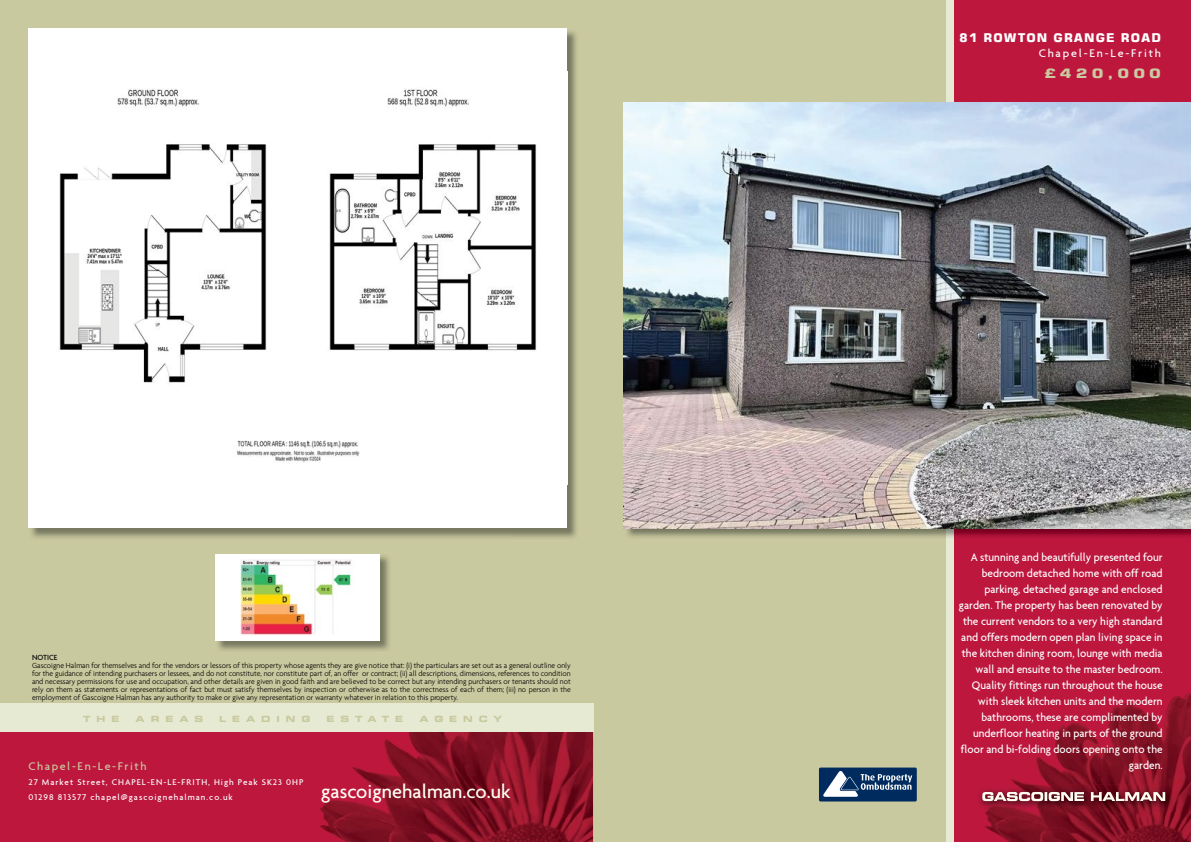
<style>
.page{position:relative;width:1191px;height:842px;background:#fff}
.page>*{position:absolute;margin:0;border:0;box-sizing:border-box;transform-origin:0 0}
.t1{font:500 20.3px "Agenda";color:#fffef2}
.t2{font:700 13px "Square 721 BT";letter-spacing:.24em;color:#cac99f;scale:1.3 1}
.t3{font:500 12px/16px "Agenda";color:#fff;text-align:right;scale:.94 1}
.t4{font:500 12px "Agenda";letter-spacing:.13em;color:#cac99f}
.t5{font:700 12px "Square 721 BT";letter-spacing:.085em;color:#fff}
.t6{font:500 12px "Agenda";letter-spacing:.15em;color:#fff}
.t7{font:500 9px/15px "Agenda";letter-spacing:.11em;color:#fff}
.t8{font:700 expanded 8.5px "Square 721 BT";letter-spacing:.705em;color:#c9c99f}
.t9{font:300 8px/8px "Agenda";color:#000;text-align:justify}
.t10{font:500 8px "Agenda";color:#000}
</style>
<div class="page">
<div style="left:0;top:0;width:974px;height:842px;background:#c9c99f"></div>
<div style="left:950px;top:0;width:241px;height:842px;background:#bd173e"></div>
<div style="left:946px;top:0;width:7px;height:842px;background:#e6ead3"></div>
<img style="left:985px;top:692px;width:206px;height:150px">
<img style="left:979px;top:790px;width:6px;height:17px">
<img style="left:985px;top:785px;width:191px;height:27px">
<svg style="left:982px;top:792px;width:102px;height:9px"></svg>
<svg style="left:1090px;top:792px;width:75px;height:9px"></svg>
<div style="left:819px;top:767px;width:97px;height:34px;background:#002b5f;border-radius:2px"></div>
<svg style="left:823px;top:771px;width:89px;height:26px"></svg>
<div style="left:0;top:723px;width:585px;height:119px;background:#bd173e"></div>
<img style="left:320px;top:732px;width:273px;height:110px">
<div style="left:0;top:704px;width:593px;height:28px;background:#e6ead3"></div>
<img style="left:624px;top:528px;width:567px;height:11px">
<img style="left:624px;top:102px;width:567px;height:426px">
<img style="left:31px;top:31px;width:546px;height:507px">
<div style="left:28px;top:28px;width:539px;height:500px;background:#fff"></div>
<img style="left:59px;top:88px;width:478px;height:374px">
<img style="left:216px;top:556px;width:174px;height:95px">
<div style="left:216px;top:554px;width:164px;height:86px;background:#fff"></div>
<img style="left:241px;top:560px;width:111px;height:75px">
<p class="t10" style="left:32px;top:652px;width:27px">NOTICE</p>
<p class="t9" style="left:32px;top:661px;width:540px">Gascoigne Halman for themselves and for the vendors or lessors of this property whose agents they are give notice that: (i) the particulars are set out as a general outline only for the guidance of intending purchasers or lessees, and do not constitute, nor constitute part of, an offer or contract; (ii) all descriptions, dimensions, references to condition and necessary permissions for use and occupation, and other details are given in good faith and are believed to be correct but any intending purchasers or tenants should not rely on them as statements or representations of fact but must satisfy themselves by inspection or otherwise as to the correctness of each of them; (iii) no person in the employment of Gascoigne Halman has any authority to make or give any representation or warranty whatever in relation to this property.</p>
<p class="t8" style="left:83px;top:714px;width:38px">THE</p>
<p class="t8" style="left:136px;top:714px;width:69px">AREAS</p>
<p class="t8" style="left:219px;top:714px;width:93px">LEADING</p>
<p class="t8" style="left:326px;top:714px;width:78px">ESTATE</p>
<p class="t8" style="left:419px;top:714px;width:84px">AGENCY</p>
<h3 class="t4" style="left:28px;top:758px;width:120px">Chapel-En-Le-Frith</h3>
<p class="t7" style="left:28px;top:774px;width:276px">27 Market Street, CHAPEL-EN-LE-FRITH, High Peak SK23 0HP<br>01298 813577 chapel@gascoignehalman.co.uk</p>
<h1 class="t1" style="left:321px;top:779px;width:191px">gascoignehalman.co.uk</h1>
<h3 class="t5" style="left:959px;top:30px;width:203px">81 ROWTON GRANGE ROAD</h3>
<h3 class="t6" style="left:1038px;top:45px;width:124px">Chapel-En-Le-Frith</h3>
<h2 class="t2" style="left:1044px;top:65px;width:91px">£420,000</h2>
<p class="t3" style="left:958px;top:548px;width:218px">A stunning and beautifully presented four bedroom detached home with off road parking, detached garage and enclosed garden. The property has been renovated by the current vendors to a very high standard and offers modern open plan living space in the kitchen dining room, lounge with media wall and ensuite to the master bedroom.<br>Quality fittings run throughout the house with sleek kitchen units and the modern bathrooms, these are complimented by underfloor heating in parts of the ground floor and bi-folding doors opening onto the garden.</p>
</div>
